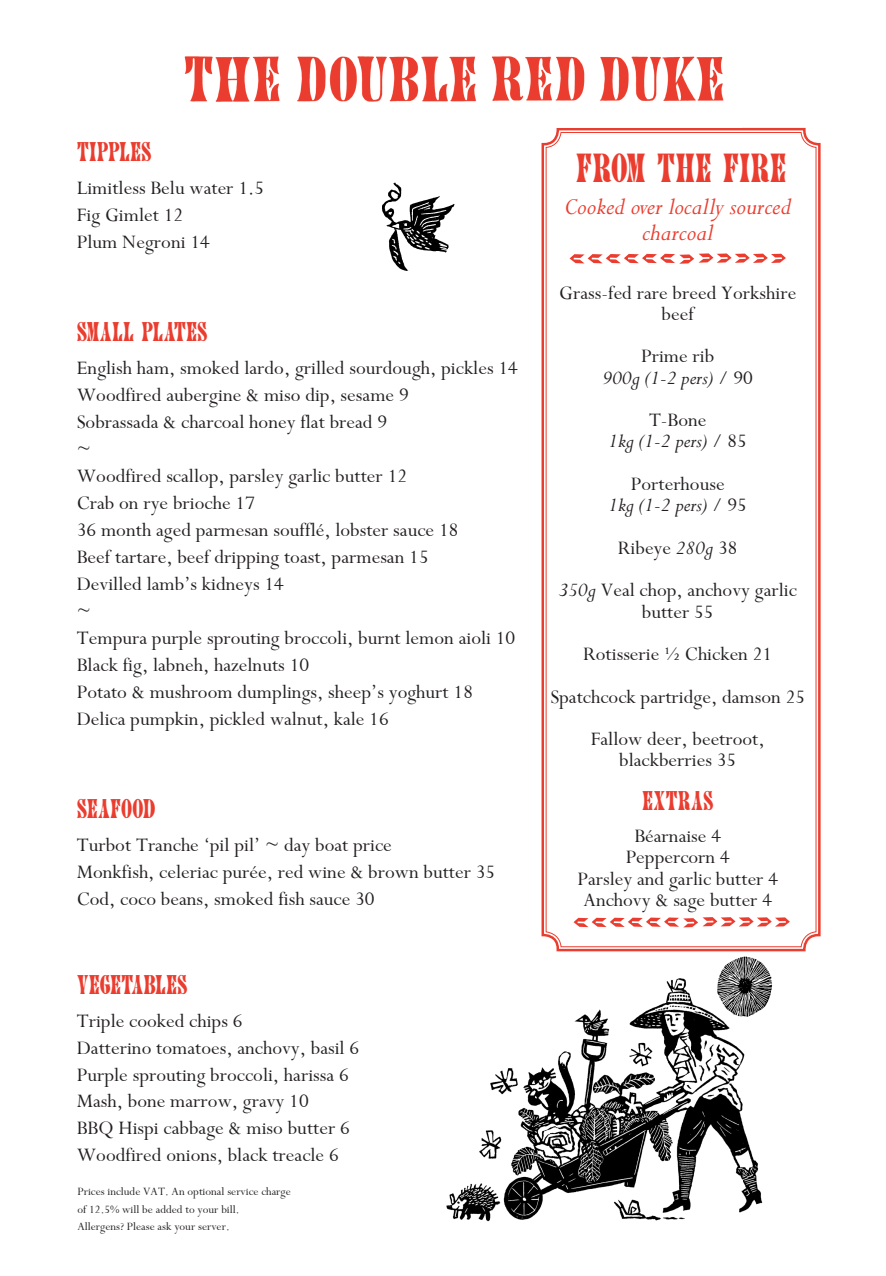
<style>
.page{position:relative;width:886px;height:1276px;background:#fff}
.page>*{position:absolute;margin:0;border:0;box-sizing:border-box;transform-origin:0 0}
.t1{font:33.75px "Painters Roman NF";color:#ea3d2f}
.t2{font:italic 26.25px/26.2px "Perpetua MT Std";color:#ea3d2f;text-align:center}
.t3{font:22.5px "Painters Roman NF";color:#ea3d2f}
.t4{font:21.25px/21.2px "Perpetua";color:#231f20;text-align:center}
.t5{font:italic 21.25px/21.2px "Perpetua";color:#231f20;text-align:center}
.t6{font:12.5px/17.5px "Perpetua";color:#231f20}
.s1{font-style:normal}
.s2{font-style:italic}
</style>
<div class="page">
<img style="left:446px;top:956px;width:327px;height:266px">
<div style="left:437px;top:986px;width:99px;height:81px;background:#fff"></div>
<svg style="left:541px;top:127px;width:280px;height:825px"></svg>
<svg style="left:573px;top:917px;width:217px;height:10px"></svg>
<img style="left:382px;top:182px;width:73px;height:89px">
<img style="left:184px;top:56px;width:557px;height:72px">
<svg style="left:569px;top:253px;width:217px;height:11px"></svg>
<p class="t3" style="left:77px;top:138px;width:76px">TIPPLES</p>
<p class="t4" style="left:77px;top:177px;width:189px">Limitless Belu water 1.5</p>
<p class="t4" style="left:77px;top:204px;width:108px">Fig Gimlet 12</p>
<p class="t4" style="left:77px;top:231px;width:135px">Plum Negroni 14</p>
<p class="t3" style="left:77px;top:318px;width:132px">SMALL PLATES</p>
<p class="t4" style="left:77px;top:357px;width:443px">English ham, smoked lardo, grilled sourdough, pickles 14</p>
<p class="t4" style="left:77px;top:384px;width:333px">Woodfired aubergine &amp; miso dip, sesame 9</p>
<p class="t4" style="left:77px;top:411px;width:312px">Sobrassada &amp; charcoal honey flat bread 9</p>
<p class="t4" style="left:77px;top:438px;width:16px">~</p>
<p class="t4" style="left:77px;top:465px;width:332px">Woodfired scallop, parsley garlic butter 12</p>
<p class="t4" style="left:77px;top:492px;width:180px">Crab on rye brioche 17</p>
<p class="t4" style="left:77px;top:519px;width:383px">36 month aged parmesan soufflé, lobster sauce 18</p>
<p class="t4" style="left:77px;top:546px;width:353px">Beef tartare, beef dripping toast, parmesan 15</p>
<p class="t4" style="left:77px;top:572px;width:209px">Devilled lamb’s kidneys 14</p>
<p class="t4" style="left:77px;top:599px;width:16px">~</p>
<p class="t4" style="left:77px;top:626px;width:440px">Tempura purple sprouting broccoli, burnt lemon aioli 10</p>
<p class="t4" style="left:77px;top:653px;width:234px">Black fig, labneh, hazelnuts 10</p>
<p class="t4" style="left:77px;top:680px;width:398px">Potato &amp; mushroom dumplings, sheep’s yoghurt 18</p>
<p class="t4" style="left:77px;top:707px;width:313px">Delica pumpkin, pickled walnut, kale 16</p>
<p class="t3" style="left:77px;top:795px;width:80px">SEAFOOD</p>
<p class="t4" style="left:77px;top:833px;width:317px">Turbot Tranche ‘pil pil’ ~ day boat price</p>
<p class="t4" style="left:77px;top:860px;width:420px">Monkfish, celeriac purée, red wine &amp; brown butter 35</p>
<p class="t4" style="left:77px;top:887px;width:299px">Cod, coco beans, smoked fish sauce 30</p>
<p class="t3" style="left:77px;top:971px;width:112px">VEGETABLES</p>
<p class="t4" style="left:77px;top:1009px;width:167px">Triple cooked chips 6</p>
<p class="t4" style="left:77px;top:1036px;width:284px">Datterino tomatoes, anchovy, basil 6</p>
<p class="t4" style="left:77px;top:1063px;width:273px">Purple sprouting broccoli, harissa 6</p>
<p class="t4" style="left:77px;top:1090px;width:233px">Mash, bone marrow, gravy 10</p>
<p class="t4" style="left:77px;top:1117px;width:275px">BBQ Hispi cabbage &amp; miso butter 6</p>
<p class="t4" style="left:77px;top:1144px;width:263px">Woodfired onions, black treacle 6</p>
<p class="t6" style="left:77px;top:1182px;width:215px">Prices include VAT. An optional service charge of 12.5% will be added to your bill.<br>Allergens? Please ask your server.</p>
<p class="t1" style="left:576px;top:148px;width:212px">FROM THE FIRE</p>
<p class="t2" style="left:564px;top:194px;width:228px">Cooked over locally sourced charcoal</p>
<p class="t4" style="left:559px;top:281px;width:239px">Grass-fed rare breed Yorkshire beef</p>
<p class="t5" style="left:603px;top:346px;width:152px"><span class="s1">Prime rib<br></span>900g (1-2 pers) <span class="s1">/ 90</span></p>
<p class="t5" style="left:608px;top:410px;width:140px"><span class="s1">T-Bone<br></span>1kg (1-2 pers) <span class="s1">/ 85</span></p>
<p class="t4" style="left:608px;top:473px;width:140px">Porterhouse<br><span class="s2">1kg (1-2 pers)</span> / 95</p>
<p class="t4" style="left:618px;top:536px;width:121px">Ribeye <span class="s2">280g</span> 38</p>
<p class="t4" style="left:558px;top:579px;width:240px"><span class="s2">350g</span> Veal chop, anchovy garlic butter 55</p>
<p class="t4" style="left:583px;top:643px;width:190px">Rotisserie ½ Chicken 21</p>
<p class="t4" style="left:550px;top:685px;width:256px">Spatchcock partridge, damson 25</p>
<p class="t4" style="left:591px;top:728px;width:175px">Fallow deer, beetroot, blackberries 35</p>
<p class="t3" style="left:642px;top:787px;width:73px">EXTRAS</p>
<p class="t4" style="left:577px;top:825px;width:202px">Béarnaise 4<br>Peppercorn 4<br>Parsley and garlic butter 4<br>Anchovy &amp; sage butter 4</p>
</div>
